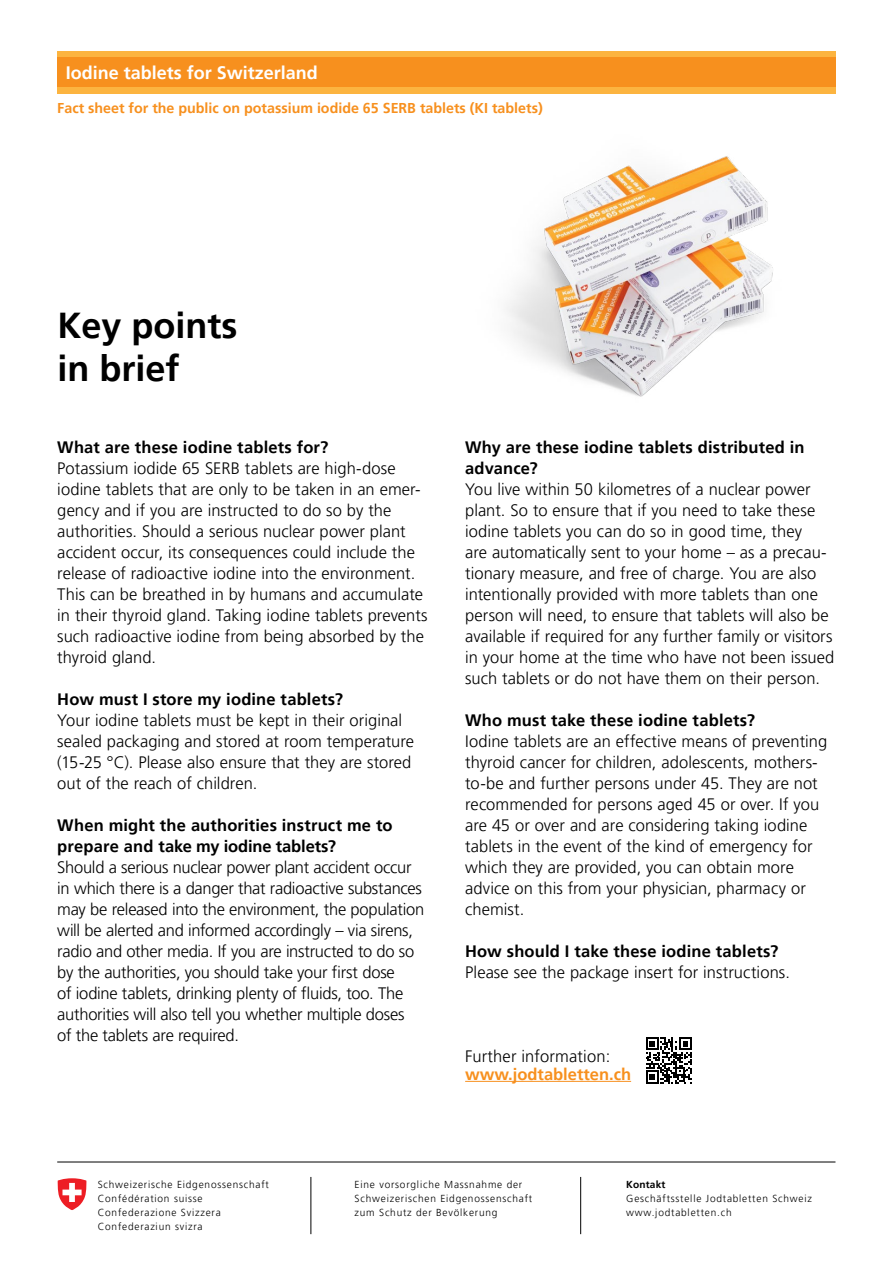
<style>
.page{position:relative;width:893px;height:1263px;background:#fff}
.page>*{position:absolute;margin:0;border:0;box-sizing:border-box;transform-origin:0 0}
.t1{font:700 36px/43.2px "Frutiger LT Pro";color:#000}
.t2{font:700 18px "Frutiger LT Pro";color:#fff}
.Lauftext_11{font:300 16.5px/21px "Frutiger LT Pro";color:#000}
.zwischentiteli{font:700 16.5px/21px "Frutiger LT Pro";letter-spacing:.01em;color:#000}
.t3{font:700 16.5px "Frutiger LT Pro";color:#f7901e}
.t4{font:700 14.25px "Frutiger LT Pro";color:#f7901e}
.t5{font:300 10.2px/14px "Frutiger LT Pro";letter-spacing:.08em;color:#000}
.s1{font-weight:700}
</style>
<div class="page">
<img style="left:506px;top:156px;width:267px;height:241px">
<div style="left:57px;top:51px;width:779px;height:43px;background:#fcb440"></div>
<hr style="left:57px;top:1162px;width:778px;height:1px;background:#000">
<div style="left:57px;top:57px;width:779px;height:30px;background:#f7901e"></div>
<hr style="left:311px;top:1177px;width:1px;height:57px;background:#000">
<hr style="left:580px;top:1177px;width:1px;height:57px;background:#000">
<hr style="left:465px;top:1081px;width:166px;height:1px;background:#f7901e">
<svg style="left:646px;top:1037px;width:46px;height:46px"></svg>
<svg style="left:57px;top:1178px;width:30px;height:32px"></svg>
<p class="t2" style="left:66px;top:62px;width:254px">Iodine tablets for Switzerland</p>
<p class="t4" style="left:57px;top:99px;width:487px">Fact sheet for the public on potassium iodide 65 SERB tablets (KI tablets)</p>
<p class="t1" style="left:57px;top:303px;width:182px">Key points in brief</p>
<p class="zwischentiteli" style="left:57px;top:436px;width:272px">What are these iodine tablets for?</p>
<p class="Lauftext_11" style="left:57px;top:457px;width:372px">Potassium iodide 65 SERB tablets are high-dose iodine tablets that are only to be taken in an emer&shy;gency and if you are instructed to do so by the authorities. Should a serious nuclear power plant accident occur, its consequences could include the release of radioactive iodine into the environment.<br>This can be breathed in by humans and accumulate in their thyroid gland. Taking iodine tablets prevents such radioactive iodine from being absorbed by the thyroid gland.</p>
<p class="zwischentiteli" style="left:57px;top:688px;width:287px">How must I store my iodine tablets?</p>
<p class="Lauftext_11" style="left:57px;top:709px;width:358px">Your iodine tablets must be kept in their original sealed packaging and stored at room temperature (15-25 °C). Please also ensure that they are stored out of the reach of children.</p>
<p class="zwischentiteli" style="left:57px;top:814px;width:337px">When might the authorities instruct me to prepare and take my iodine tablets?</p>
<p class="Lauftext_11" style="left:57px;top:856px;width:368px">Should a serious nuclear power plant accident occur in which there is a danger that radioactive substances may be released into the environment, the population will be alerted and informed accordingly – via sirens, radio and other media. If you are instructed to do so by the authorities, you should take your first dose<br>of iodine tablets, drinking plenty of fluids, too. The authorities will also tell you whether multiple doses<br>of the tablets are required.</p>
<p class="zwischentiteli" style="left:465px;top:436px;width:341px">Why are these iodine tablets distributed in advance?</p>
<p class="Lauftext_11" style="left:465px;top:478px;width:371px">You live within 50 kilometres of a nuclear power plant. So to ensure that if you need to take these iodine tablets you can do so in good time, they<br>are automatically sent to your home – as a precau&shy;tionary measure, and free of charge. You are also intentionally provided with more tablets than one person will need, to ensure that tablets will also be available if required for any further family or visitors in your home at the time who have not been issued such tablets or do not have them on their person.</p>
<p class="zwischentiteli" style="left:465px;top:709px;width:291px">Who must take these iodine tablets?</p>
<p class="Lauftext_11" style="left:465px;top:730px;width:364px">Iodine tablets are an effective means of preventing thyroid cancer for children, adolescents, mothers&shy;to-be and further persons under 45. They are not recommended for persons aged 45 or over. If you are 45 or over and are considering taking iodine tablets in the event of the kind of emergency for which they are provided, you can obtain more advice on this from your physician, pharmacy or chemist.</p>
<p class="zwischentiteli" style="left:465px;top:940px;width:315px">How should I take these iodine tablets?</p>
<p class="Lauftext_11" style="left:465px;top:961px;width:326px">Please see the package insert for instructions.</p>
<p class="Lauftext_11" style="left:465px;top:1045px;width:147px">Further information:</p>
<p class="t3" style="left:465px;top:1064px;width:167px">www.jodtabletten.ch</p>
<p class="t5" style="left:98px;top:1177px;width:173px">Schweizerische Eidgenossenschaft</p>
<p class="t5" style="left:98px;top:1191px;width:107px">Confédération suisse</p>
<p class="t5" style="left:98px;top:1205px;width:125px">Confederazione Svizzera</p>
<p class="t5" style="left:98px;top:1219px;width:107px">Confederaziun svizra</p>
<p class="t5" style="left:355px;top:1177px;width:179px">Eine vorsorgliche Massnahme der<br>Schweizerischen Eidgenossenschaft zum Schutz der Bevölkerung</p>
<p class="t5" style="left:626px;top:1177px;width:187px"><span class="s1">Kontakt<br></span>Geschäftsstelle Jodtabletten Schweiz</p>
<p class="t5" style="left:626px;top:1205px;width:107px">www.jodtabletten.ch</p>
</div>
